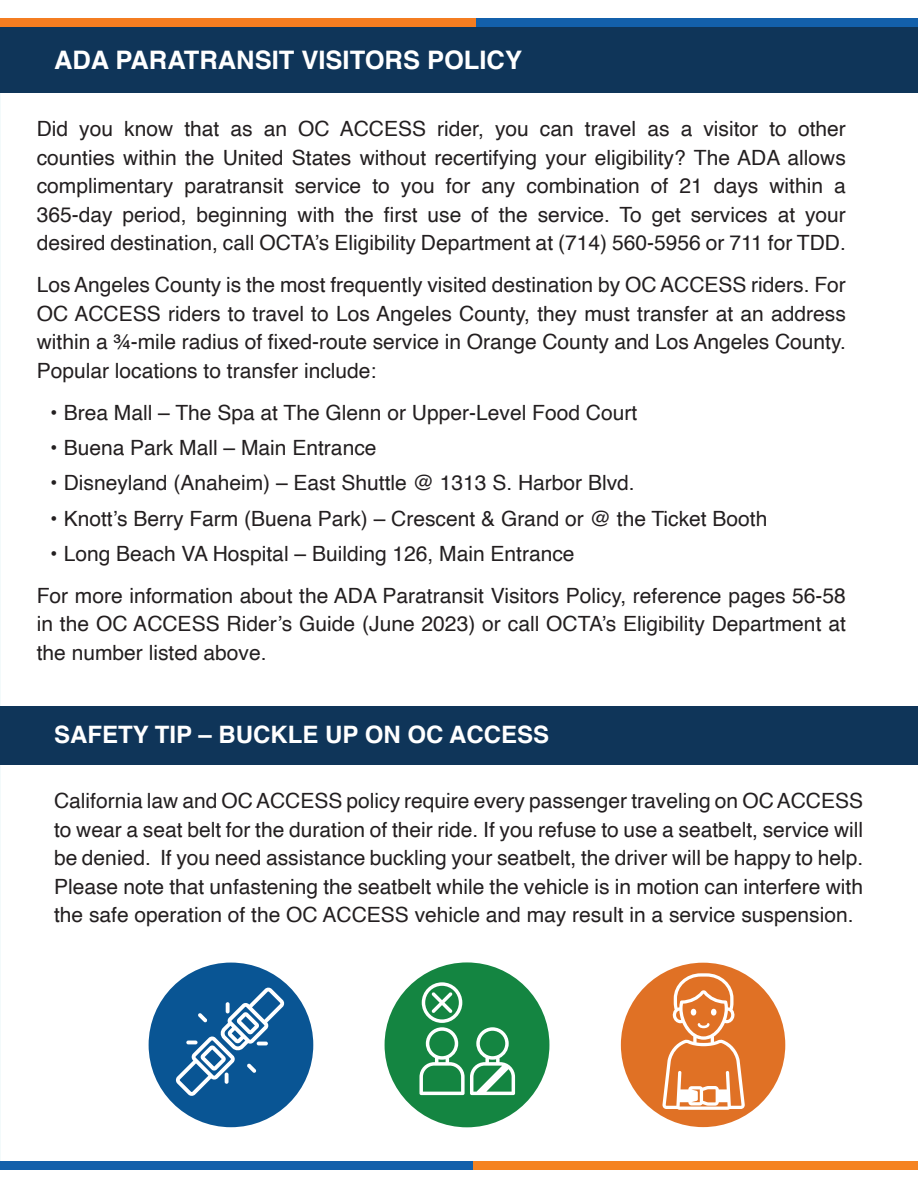
<style>
.page{position:relative;width:918px;height:1188px;background:#fff}
.page>*{position:absolute;margin:0;border:0;box-sizing:border-box;transform-origin:0 0}
.t1{font:700 25.5px "Helvetica";color:#fff}
.t2{font:700 24px "Helvetica";color:#fff}
.t3{font:21px/28.5px "Helvetica";color:#231f20;text-align:justify}
</style>
<div class="page">
<hr style="left:0;top:80px;width:1px;height:1090px;background:#f3fafb">
<div style="left:0;top:19px;width:918px;height:74px;background:#0f3559"></div>
<div style="left:476px;top:18px;width:442px;height:9px;background:#1360ab"></div>
<div style="left:473px;top:1161px;width:445px;height:9px;background:#f58321"></div>
<div style="left:0;top:18px;width:476px;height:9px;background:#f47d21"></div>
<div style="left:0;top:1161px;width:473px;height:9px;background:#1360ab"></div>
<div style="left:0;top:706px;width:918px;height:58px;background:#0f3559"></div>
<div style="left:149px;top:963px;width:164px;height:164px;background:#095594;border-radius:50%"></div>
<svg style="left:176px;top:987px;width:109px;height:109px"></svg>
<svg style="left:226px;top:1002px;width:4px;height:11px"></svg>
<div style="left:621px;top:963px;width:164px;height:164px;background:#e07125;border-radius:50%"></div>
<svg style="left:662px;top:973px;width:83px;height:137px"></svg>
<div style="left:385px;top:962px;width:164px;height:165px;background:#148541;border-radius:50%"></div>
<svg style="left:419px;top:982px;width:96px;height:113px"></svg>
<h1 class="t1" style="left:54px;top:45px;width:470px">ADA PARATRANSIT VISITORS POLICY</h1>
<p class="t3" style="left:37px;top:115px;width:811px">Did you know that as an OC ACCESS rider, you can travel as a visitor to other counties within the United States without recertifying your eligibility? The ADA allows complimentary paratransit service to you for any combination of 21 days within a 365-day period, beginning with the first use of the service. To get services at your desired destination, call OCTA’s Eligibility Department at (714) 560-5956 or 711 for TDD.</p>
<p class="t3" style="left:37px;top:271px;width:811px">Los Angeles County is the most frequently visited destination by OC ACCESS riders. For OC ACCESS riders to travel to Los Angeles County, they must transfer at an address within a ¾-mile radius of fixed-route service in Orange County and Los Angeles County.<br>Popular locations to transfer include:</p>
<p class="t3" style="left:50px;top:399px;width:589px">• Brea Mall – The Spa at The Glenn or Upper-Level Food Court</p>
<p class="t3" style="left:50px;top:434px;width:328px">• Buena Park Mall – Main Entrance</p>
<p class="t3" style="left:50px;top:469px;width:586px">• Disneyland (Anaheim) – East Shuttle @ 1313 S. Harbor Blvd.</p>
<p class="t3" style="left:50px;top:505px;width:719px">• Knott’s Berry Farm (Buena Park) – Crescent &amp; Grand or @ the Ticket Booth</p>
<p class="t3" style="left:50px;top:540px;width:526px">• Long Beach VA Hospital – Building 126, Main Entrance</p>
<p class="t3" style="left:37px;top:582px;width:811px">For more information about the ADA Paratransit Visitors Policy, reference pages 56-58 in the OC ACCESS Rider’s Guide (June 2023) or call OCTA’s Eligibility Department at the number listed above.</p>
<p class="t2" style="left:54px;top:720px;width:497px">SAFETY TIP – BUCKLE UP ON OC ACCESS</p>
<p class="t3" style="left:54px;top:787px;width:811px">California law and OC ACCESS policy require every passenger traveling on OC ACCESS to wear a seat belt for the duration of their ride. If you refuse to use a seatbelt, service will be denied. If you need assistance buckling your seatbelt, the driver will be happy to help.<br>Please note that unfastening the seatbelt while the vehicle is in motion can interfere with the safe operation of the OC ACCESS vehicle and may result in a service suspension.</p>
</div>
